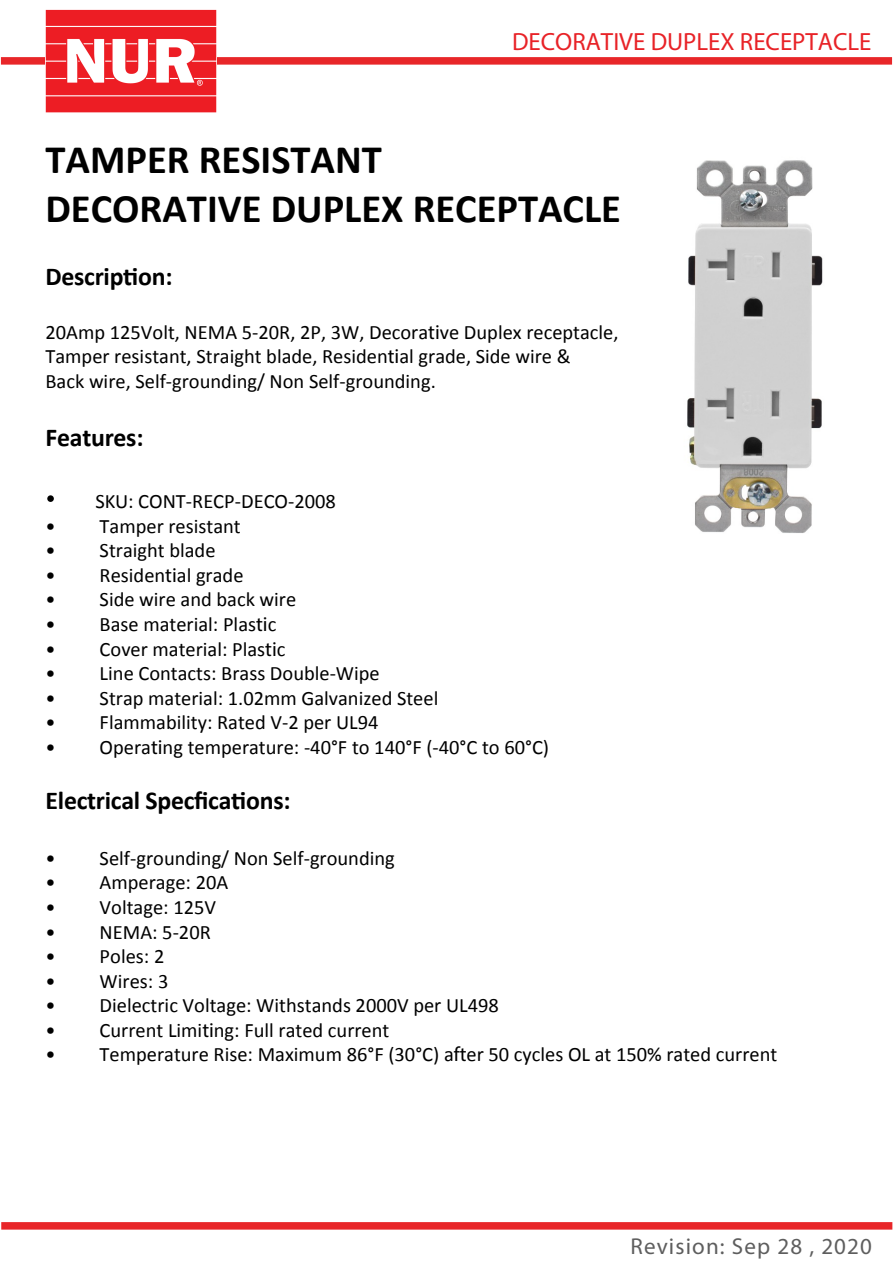
<style>
.page{position:relative;width:893px;height:1263px;background:#fff}
.page>*{position:absolute;margin:0;border:0;box-sizing:border-box;transform-origin:0 0}
.t1{font:700 40.5px/48.6px "Calibri";color:#000}
.t2{font:700 25.8px "Calibri";letter-spacing:-.01em;color:#000}
.t3{font:24.9px "Myriad Pro";color:#e82227}
.t4{font:23.1px "Myriad Pro";letter-spacing:.05em;color:#5e5e5e}
.t5{font:20.4px/24.6px "Calibri";color:#000}
.s1{font-family:"Myriad Pro"}
</style>
<div class="page">
<div style="left:1px;top:1222px;width:891px;height:7px;background:#e82629"></div>
<div style="left:1px;top:57px;width:891px;height:8px;background:#e82629"></div>
<img style="left:45px;top:9px;width:172px;height:103px">
<div style="left:47px;top:495px;width:7px;height:7px;background:#000;border-radius:50%"></div>
<img style="left:687px;top:160px;width:136px;height:373px">
<p class="t3" style="left:512px;top:26px;width:361px">DECORATIVE DUPLEX RECEPTACLE</p>
<h1 class="t1" style="left:45px;top:134px;width:577px">TAMPER RESISTANT<br>DECORATIVE DUPLEX RECEPTACLE</h1>
<p class="t2" style="left:45px;top:259px;width:128px">Description:</p>
<p class="t5" style="left:45px;top:319px;width:575px">20Amp 125Volt, NEMA 5-20R, 2P, 3W, Decora<span class="s1">ti</span>ve Duplex receptacle,<br>Tamper resistant, Straight blade, Residen<span class="s1">ti</span>al grade, Side wire &amp;<br>Back wire, Self-grounding/ Non Self-grounding.</p>
<p class="t2" style="left:46px;top:419px;width:99px">Features:</p>
<p class="t5" style="left:96px;top:488px;width:242px">SKU: CONT-RECP-DECO-2008</p>
<p class="t5" style="left:46px;top:513px;width:197px">• Tamper resistant</p>
<p class="t5" style="left:46px;top:537px;width:171px">• Straight blade</p>
<p class="t5" style="left:46px;top:562px;width:199px">• Residen<span class="s1">ti</span>al grade</p>
<p class="t5" style="left:46px;top:586px;width:252px">• Side wire and back wire</p>
<p class="t5" style="left:46px;top:611px;width:232px">• Base material: Plas<span class="s1">ti</span>c</p>
<p class="t5" style="left:46px;top:635px;width:241px">• Cover material: Plas<span class="s1">ti</span>c</p>
<p class="t5" style="left:46px;top:660px;width:336px">• Line Contacts: Brass Double-Wipe</p>
<p class="t5" style="left:46px;top:685px;width:394px">• Strap material: 1.02mm Galvanized Steel</p>
<p class="t5" style="left:46px;top:709px;width:334px">• Flammability: Rated V-2 per UL94</p>
<p class="t5" style="left:46px;top:734px;width:505px">• Opera<span class="s1">ti</span>ng temperature: -40°F to 140°F (-40°C to 60°C)</p>
<p class="t2" style="left:46px;top:782px;width:246px">Electrical Specfications:</p>
<p class="t5" style="left:46px;top:845px;width:351px">• Self-grounding/ Non Self-grounding</p>
<p class="t5" style="left:46px;top:869px;width:184px">• Amperage: 20A</p>
<p class="t5" style="left:46px;top:894px;width:172px">• Voltage: 125V</p>
<p class="t5" style="left:46px;top:918px;width:167px">• NEMA: 5-20R</p>
<p class="t5" style="left:46px;top:943px;width:120px">• Poles: 2</p>
<p class="t5" style="left:46px;top:968px;width:124px">• Wires: 3</p>
<p class="t5" style="left:46px;top:992px;width:455px">• Dielectric Voltage: Withstands 2000V per UL498</p>
<p class="t5" style="left:46px;top:1017px;width:345px">• Current Limi<span class="s1">ti</span>ng: Full rated current</p>
<p class="t5" style="left:46px;top:1041px;width:733px">• Temperature Rise: Maximum 86°F (30°C) a<span class="s1">ft</span>er 50 cycles OL at 150% rated current</p>
<p class="t4" style="left:630px;top:1232px;width:243px">Revision: Sep 28 , 2020</p>
</div>
